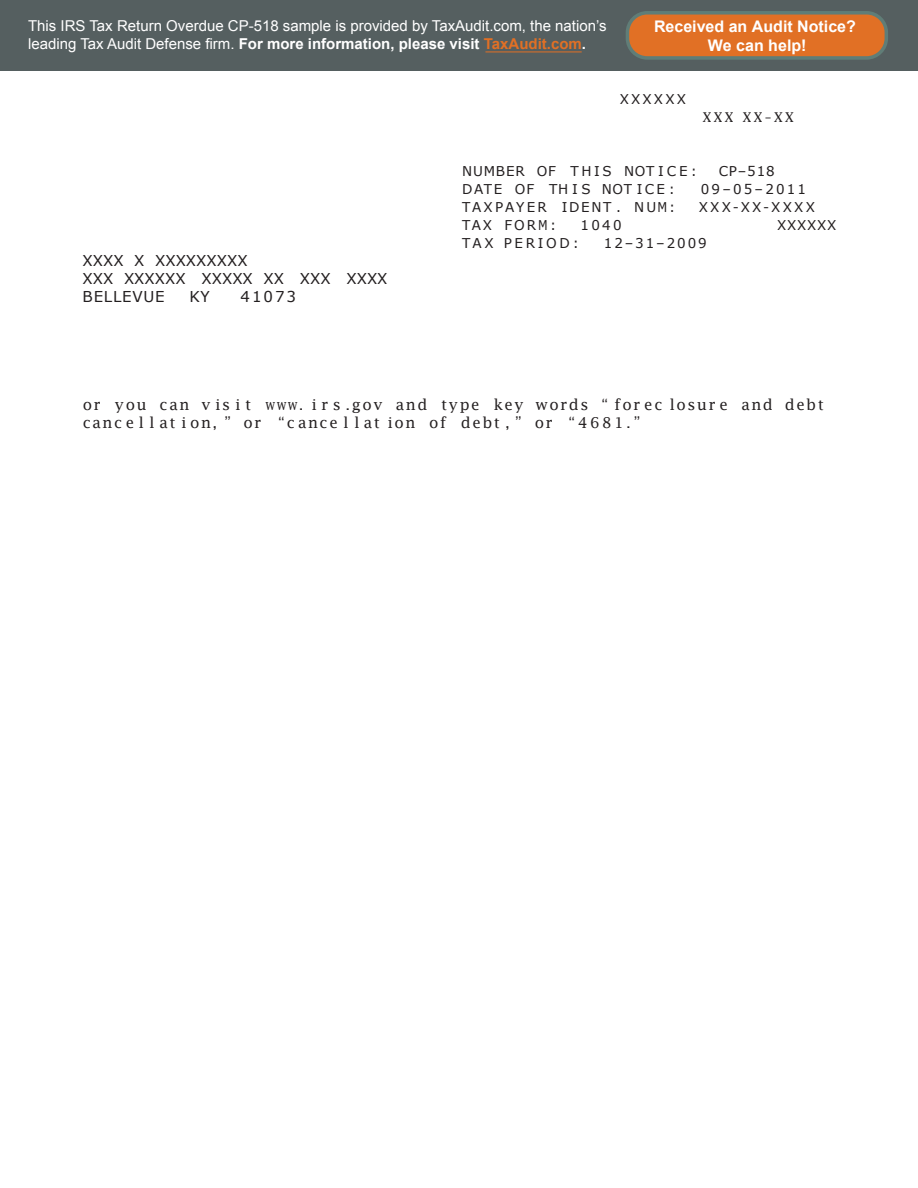
<style>
.page{position:relative;width:918px;height:1188px;background:#fff}
.page>*{position:absolute;margin:0;border:0;box-sizing:border-box;transform-origin:0 0}
.t1{font:700 16.05px/19.2px "Arial";color:#fff;text-align:center}
.t2{font:15px/18px "Arial";color:#fff}
.t3{font:15px/18px "Lucida Fax";letter-spacing:.11em;color:#231f20}
.t4{font:15px "Verdana";color:#231f20}
.t5{font:15px "Verdana";letter-spacing:.05em;color:#231f20}
.t6{font:13.5px "Verdana";letter-spacing:.15em;color:#231f20}
.t7{font:13.5px "Verdana";letter-spacing:.06em;color:#231f20}
.t8{font:13.5px "Verdana";letter-spacing:.13em;color:#231f20}
.t9{font:13.5px "Verdana";letter-spacing:.17em;color:#231f20}
.t10{font:13.5px "Verdana";letter-spacing:.2em;color:#231f20}
.t11{font:13.5px "Lucida Fax";letter-spacing:.18em;color:#231f20}
.s1{font-weight:700}
.s2{font-weight:700;color:#e17025}
</style>
<div class="page">
<div style="left:0;top:0;width:918px;height:70px;background:#555f60"></div>
<div style="left:627px;top:13px;width:259px;height:45px;background:#e17025;border-radius:20px"></div>
<div style="left:626px;top:11px;width:262px;height:49px;border:4px solid #607d77;border-radius:20px"></div>
<hr style="left:485px;top:52px;width:97px;height:1px;background:#e17025">
<p class="t2" style="left:28px;top:17px;width:580px">This IRS Tax Return Overdue CP-518 sample is provided by TaxAudit.com, the nation’s leading Tax Audit Defense firm. <span class="s1">For more information, please visit</span> <span class="s2">TaxAudit.com</span><span class="s1">.</span></p>
<p class="t1" style="left:654px;top:17px;width:203px">Received an Audit Notice?<br>We can help!</p>
<p class="t6" style="left:620px;top:90px;width:68px">XXXXXX</p>
<p class="t11" style="left:703px;top:109px;width:92px">XXX XX–XX</p>
<p class="t4" style="left:83px;top:251px;width:166px">XXXX X XXXXXXXXX</p>
<p class="t4" style="left:83px;top:269px;width:306px">XXX XXXXXX XXXXX XX XXX XXXX</p>
<p class="t5" style="left:83px;top:287px;width:83px">BELLEVUE</p>
<p class="t4" style="left:189px;top:287px;width:22px">KY</p>
<p class="t4" style="left:241px;top:287px;width:57px">41073</p>
<p class="t7" style="left:462px;top:162px;width:236px">NUMBER OF THIS NOT ICE:</p>
<p class="t6" style="left:719px;top:162px;width:57px">CP–518</p>
<p class="t7" style="left:462px;top:180px;width:214px">DATE OF TH I S NOT ICE :</p>
<p class="t6" style="left:701px;top:180px;width:107px">09–05–2011</p>
<p class="t8" style="left:462px;top:198px;width:215px">TAXPAYER IDENT . NUM:</p>
<p class="t9" style="left:699px;top:198px;width:118px">XXX-XX-XXXX</p>
<p class="t6" style="left:462px;top:216px;width:96px">TAX FORM:</p>
<p class="t6" style="left:580px;top:216px;width:43px">1040</p>
<p class="t6" style="left:777px;top:216px;width:61px">XXXXXX</p>
<p class="t10" style="left:462px;top:234px;width:118px">TAX PERIOD:</p>
<p class="t6" style="left:604px;top:234px;width:104px">12–31–2009</p>
<p class="t3" style="left:83px;top:396px;width:743px">or you can v is i t www. i r s .gov and type key words “ for ec losur e and debt cance l l at ion, ” or “cance l l at ion of debt , ” or “4681.”</p>
</div>
